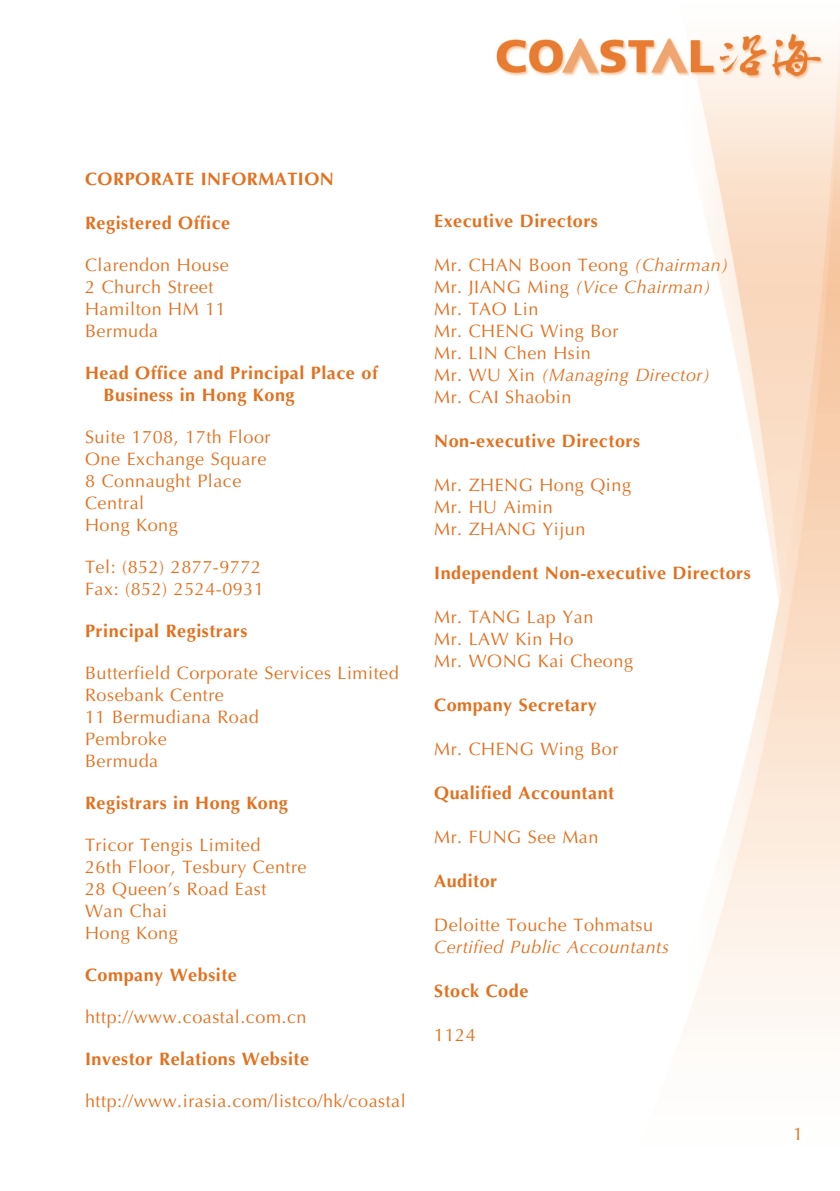
<style>
.page{position:relative;width:840px;height:1191px;background:#fff}
.page>*{position:absolute;margin:0;border:0;box-sizing:border-box;transform-origin:0 0}
.t1{font:18px/22px "Optima LT Std";letter-spacing:.03em;color:#e4701e}
.t2{font:700 18px/22px "Optima LT Std";letter-spacing:.03em;color:#e4701e}
.t3{font:italic 18px "Optima LT Std";letter-spacing:.03em;color:#e4701e}
.s1{font-style:italic}
</style>
<div class="page">
<img style="left:496px;top:33px;width:343px;height:1004px">
<p class="t2" style="left:85px;top:168px;width:250px">CORPORATE INFORMATION</p>
<p class="t2" style="left:85px;top:212px;width:146px">Registered Office</p>
<p class="t1" style="left:85px;top:254px;width:145px">Clarendon House<br>2 Church Street<br>Hamilton HM 11<br>Bermuda</p>
<p class="t2" style="left:104px;top:362px;width:275px;text-indent:-19px">Head Office and Principal Place of<br>Business in Hong Kong</p>
<p class="t1" style="left:85px;top:426px;width:187px">Suite 1708, 17th Floor<br>One Exchange Square<br>8 Connaught Place<br>Central<br>Hong Kong</p>
<p class="t1" style="left:85px;top:556px;width:180px">Tel: (852) 2877-9772<br>Fax: (852) 2524-0931</p>
<p class="t2" style="left:85px;top:620px;width:164px">Principal Registrars</p>
<p class="t1" style="left:85px;top:662px;width:315px">Butterfield Corporate Services Limited<br>Rosebank Centre<br>11 Bermudiana Road<br>Pembroke<br>Bermuda</p>
<p class="t2" style="left:85px;top:792px;width:204px">Registrars in Hong Kong</p>
<p class="t1" style="left:85px;top:834px;width:223px">Tricor Tengis Limited<br>26th Floor, Tesbury Centre<br>28 Queen’s Road East<br>Wan Chai<br>Hong Kong</p>
<p class="t2" style="left:85px;top:964px;width:153px">Company Website</p>
<p class="t1" style="left:85px;top:1006px;width:223px">http://www.coastal.com.cn</p>
<p class="t2" style="left:85px;top:1048px;width:225px">Investor Relations Website</p>
<p class="t1" style="left:85px;top:1090px;width:322px">http://www.irasia.com/listco/hk/coastal</p>
<p class="t2" style="left:434px;top:210px;width:165px">Executive Directors</p>
<p class="t1" style="left:434px;top:254px;width:295px">Mr. CHAN Boon Teong <span class="s1">(Chairman)<br></span>Mr. JIANG Ming <span class="s1">(Vice Chairman)<br></span>Mr. TAO Lin<br>Mr. CHENG Wing Bor<br>Mr. LIN Chen Hsin<br>Mr. WU Xin <span class="s1">(Managing Director)<br></span>Mr. CAI Shaobin</p>
<p class="t2" style="left:434px;top:430px;width:207px">Non-executive Directors</p>
<p class="t1" style="left:434px;top:474px;width:198px">Mr. ZHENG Hong Qing<br>Mr. HU Aimin<br>Mr. ZHANG Yijun</p>
<p class="t2" style="left:434px;top:562px;width:318px">Independent Non-executive Directors</p>
<p class="t1" style="left:434px;top:606px;width:200px">Mr. TANG Lap Yan<br>Mr. LAW Kin Ho<br>Mr. WONG Kai Cheong</p>
<p class="t2" style="left:434px;top:694px;width:164px">Company Secretary</p>
<p class="t1" style="left:434px;top:738px;width:186px">Mr. CHENG Wing Bor</p>
<p class="t2" style="left:434px;top:782px;width:181px">Qualified Accountant</p>
<p class="t1" style="left:434px;top:826px;width:166px">Mr. FUNG See Man</p>
<p class="t2" style="left:434px;top:870px;width:65px">Auditor</p>
<p class="t1" style="left:434px;top:914px;width:220px">Deloitte Touche Tohmatsu</p>
<p class="t3" style="left:434px;top:936px;width:236px">Certified Public Accountants</p>
<p class="t2" style="left:434px;top:980px;width:96px">Stock Code</p>
<p class="t1" style="left:434px;top:1024px;width:43px">1124</p>
<p class="t1" style="left:792px;top:1123px;width:12px">1</p>
</div>
